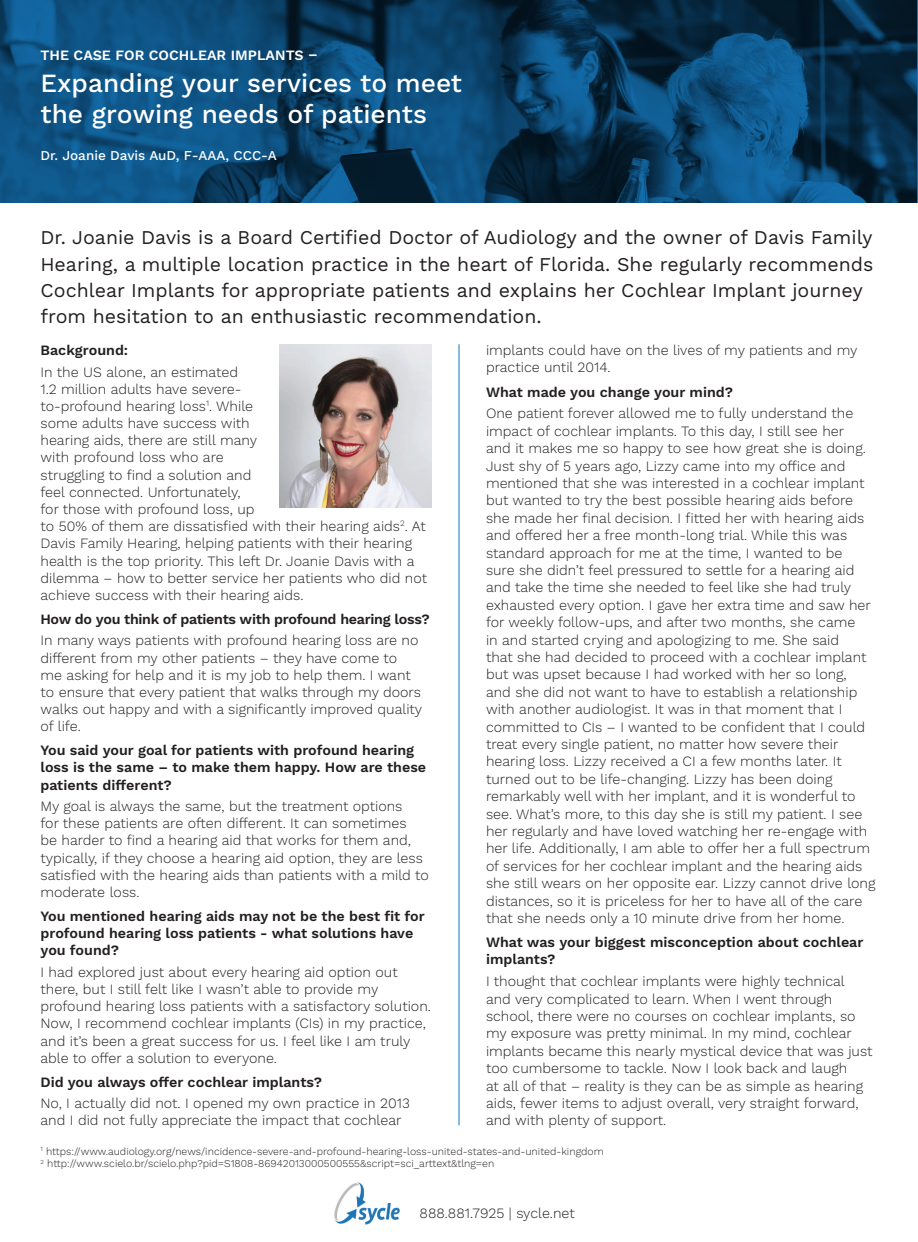
<style>
.page{position:relative;width:918px;height:1242px;background:#fff}
.page>*{position:absolute;margin:0;border:0;box-sizing:border-box;transform-origin:0 0}
.t1{font:500 26.25px/31.5px "Work Sans";color:#fff}
.t2{font:19.5px/26.4px "Work Sans";color:#231f20}
.t3{font:300 14.25px/17.4px "Work Sans";color:#231f20}
.subhead_1{font:600 14.25px/17.2px "Work Sans";color:#231f20}
.subhead_1-2{font:600 14.25px "Work Sans";letter-spacing:-.02em;color:#231f20}
.t4{font:600 14.25px "Work Sans";color:#fff}
.t5{font:500 13.5px "Work Sans";color:#fff}
.t6{font:300 10.5px "Work Sans";color:#231f20}
</style>
<div class="page">
<img style="left:334px;top:1182px;width:66px;height:43px">
<img style="left:0;top:0;width:917px;height:202px">
<hr style="left:459px;top:344px;width:1px;height:781px;background:#1576b8">
<img style="left:279px;top:344px;width:153px;height:164px">
<p class="t4" style="left:40px;top:47px;width:279px">THE CASE FOR COCHLEAR IMPLANTS –</p>
<p class="t1" style="left:40px;top:68px;width:423px">Expanding your services to meet the growing needs of patients</p>
<p class="t5" style="left:40px;top:147px;width:238px">Dr. Joanie Davis AuD, F-AAA, CCC-A</p>
<p class="t2" style="left:40px;top:225px;width:834px">Dr. Joanie Davis is a Board Certified Doctor of Audiology and the owner of Davis Family Hearing, a multiple location practice in the heart of Florida. She regularly recommends Cochlear Implants for appropriate patients and explains her Cochlear Implant journey from hesitation to an enthusiastic recommendation.</p>
<p class="subhead_1" style="left:40px;top:342px;width:89px">Background:</p>
<p class="t3" style="left:40px;top:364px;width:388px">In the US alone, an estimated<br>1.2 million adults have severe-<br>to-profound hearing loss<sup>1</sup>. While<br>some adults have success with<br>hearing aids, there are still many<br>with profound loss who are<br>struggling to find a solution and<br>feel connected. Unfortunately,<br>for those with profound loss, up<br>to 50% of them are dissatisfied with their hearing aids<sup>2</sup>. At Davis Family Hearing, helping patients with their hearing health is the top priority. This left Dr. Joanie Davis with a dilemma – how to better service her patients who did not achieve success with their hearing aids.</p>
<p class="subhead_1-2" style="left:40px;top:611px;width:391px">How do you think of patients with profound hearing loss?</p>
<p class="t3" style="left:40px;top:633px;width:383px">In many ways patients with profound hearing loss are no different from my other patients – they have come to me asking for help and it is my job to help them. I want to ensure that every patient that walks through my doors walks out happy and with a significantly improved quality of life.</p>
<p class="subhead_1" style="left:40px;top:742px;width:387px">You said your goal for patients with profound hearing loss is the same – to make them happy. How are these patients different?</p>
<p class="t3" style="left:40px;top:798px;width:390px">My goal is always the same, but the treatment options<br>for these patients are often different. It can sometimes<br>be harder to find a hearing aid that works for them and, typically, if they choose a hearing aid option, they are less satisfied with the hearing aids than patients with a mild to moderate loss.</p>
<p class="subhead_1" style="left:40px;top:908px;width:386px">You mentioned hearing aids may not be the best fit for profound hearing loss patients - what solutions have you found?</p>
<p class="t3" style="left:40px;top:964px;width:392px">I had explored just about every hearing aid option out there, but I still felt like I wasn’t able to provide my profound hearing loss patients with a satisfactory solution.<br>Now, I recommend cochlear implants (CIs) in my practice, and it’s been a great success for us. I feel like I am truly able to offer a solution to everyone.</p>
<p class="subhead_1" style="left:40px;top:1074px;width:283px">Did you always offer cochlear implants?</p>
<p class="t3" style="left:40px;top:1095px;width:371px">No, I actually did not. I opened my own practice in 2013 and I did not fully appreciate the impact that cochlear</p>
<p class="t3" style="left:486px;top:342px;width:373px">implants could have on the lives of my patients and my practice until 2014.</p>
<p class="subhead_1" style="left:486px;top:384px;width:249px">What made you change your mind?</p>
<p class="t3" style="left:486px;top:405px;width:391px">One patient forever allowed me to fully understand the impact of cochlear implants. To this day, I still see her<br>and it makes me so happy to see how great she is doing.<br>Just shy of 5 years ago, Lizzy came into my office and mentioned that she was interested in a cochlear implant but wanted to try the best possible hearing aids before she made her final decision. I fitted her with hearing aids and offered her a free month-long trial. While this was standard approach for me at the time, I wanted to be<br>sure she didn’t feel pressured to settle for a hearing aid and take the time she needed to feel like she had truly exhausted every option. I gave her extra time and saw her for weekly follow-ups, and after two months, she came<br>in and started crying and apologizing to me. She said<br>that she had decided to proceed with a cochlear implant but was upset because I had worked with her so long,<br>and she did not want to have to establish a relationship with another audiologist. It was in that moment that I committed to CIs – I wanted to be confident that I could treat every single patient, no matter how severe their hearing loss. Lizzy received a CI a few months later. It turned out to be life-changing. Lizzy has been doing remarkably well with her implant, and it is wonderful to see. What’s more, to this day she is still my patient. I see her regularly and have loved watching her re-engage with her life. Additionally, I am able to offer her a full spectrum of services for her cochlear implant and the hearing aids she still wears on her opposite ear. Lizzy cannot drive long distances, so it is priceless for her to have all of the care that she needs only a 10 minute drive from her home.</p>
<p class="subhead_1" style="left:486px;top:934px;width:379px">What was your biggest misconception about cochlear implants?</p>
<p class="t3" style="left:486px;top:973px;width:388px">I thought that cochlear implants were highly technical and very complicated to learn. When I went through school, there were no courses on cochlear implants, so my exposure was pretty minimal. In my mind, cochlear implants became this nearly mystical device that was just too cumbersome to tackle. Now I look back and laugh<br>at all of that – reality is they can be as simple as hearing aids, fewer items to adjust overall, very straight forward, and with plenty of support.</p>
<p class="t6" style="left:40px;top:1145px;width:565px"><sup>1</sup> https://www.audiology.org/news/incidence-severe-and-profound-hearing-loss-united-states-and-united-kingdom</p>
<p class="t6" style="left:40px;top:1158px;width:455px"><sup>2</sup> http://www.scielo.br/scielo.php?pid=S1808-86942013000500555&amp;script=sci_arttext&amp;tlng=en</p>
<p class="t3" style="left:420px;top:1205px;width:157px">888.881.7925 | sycle.net</p>
</div>
